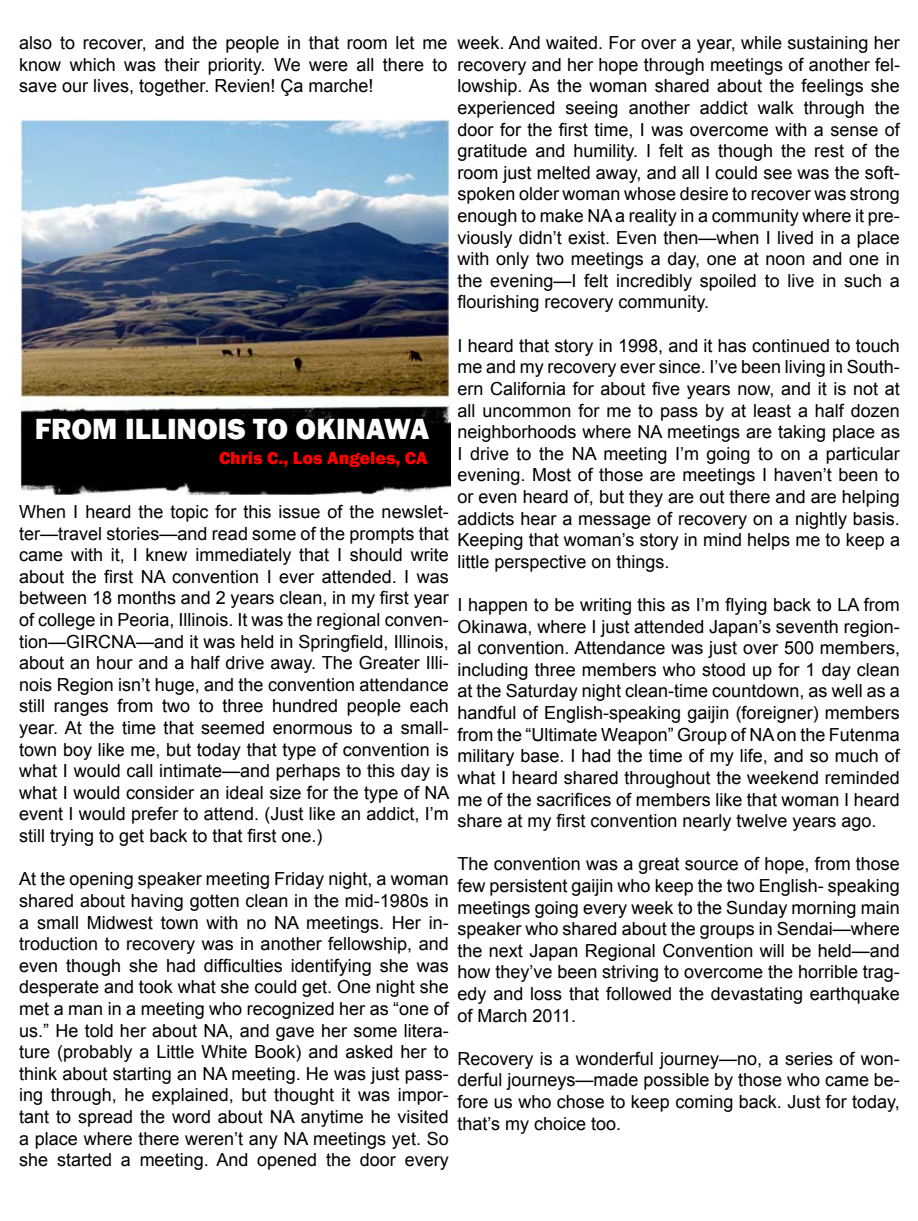
<style>
.page{position:relative;width:918px;height:1221px;background:#fff}
.page>*{position:absolute;margin:0;border:0;box-sizing:border-box;transform-origin:0 0}
.t1{font:800 30px "Franklin Gothic";color:#fdffff}
.t2{font:18px/21.6px "Arial";color:#000;text-align:justify}
.t3{font:800 18px "Franklin Gothic";color:#fe0000}
</style>
<div class="page">
<img style="left:19px;top:119px;width:431px;height:377px">
<p class="t2" style="left:19px;top:32px;width:430px">also to recover, and the people in that room let me know which was their priority. We were all there to save our lives, together. Revien! Ça marche!</p>
<p class="t2" style="left:457px;top:32px;width:444px">week. And waited. For over a year, while sustaining her recovery and her hope through meetings of another fel&shy;lowship. As the woman shared about the feelings she experienced seeing another addict walk through the door for the first time, I was overcome with a sense of gratitude and humility. I felt as though the rest of the room just melted away, and all I could see was the soft&shy;spoken older woman whose desire to recover was strong enough to make NA a reality in a community where it pre&shy;viously didn’t exist. Even then—when I lived in a place with only two meetings a day, one at noon and one in the evening—I felt incredibly spoiled to live in such a flourishing recovery community.</p>
<p class="t2" style="left:457px;top:335px;width:444px">I heard that story in 1998, and it has continued to touch me and my recovery ever since. I’ve been living in South&shy;ern California for about five years now, and it is not at all uncommon for me to pass by at least a half dozen neighborhoods where NA meetings are taking place as I drive to the NA meeting I’m going to on a particular evening. Most of those are meetings I haven’t been to or even heard of, but they are out there and are helping addicts hear a message of recovery on a nightly basis.<br>Keeping that woman’s story in mind helps me to keep a little perspective on things.</p>
<p class="t2" style="left:457px;top:594px;width:444px">I happen to be writing this as I’m flying back to LA from Okinawa, where I just attended Japan’s seventh region&shy;al convention. Attendance was just over 500 members, including three members who stood up for 1 day clean at the Saturday night clean-time countdown, as well as a handful of English-speaking gaijin (foreigner) members from the “Ultimate Weapon” Group of NA on the Futenma military base. I had the time of my life, and so much of what I heard shared throughout the weekend reminded me of the sacrifices of members like that woman I heard share at my first convention nearly twelve years ago.</p>
<p class="t2" style="left:457px;top:853px;width:444px">The convention was a great source of hope, from those few persistent gaijin who keep the two English- speaking meetings going every week to the Sunday morning main speaker who shared about the groups in Sendai—where the next Japan Regional Convention will be held—and how they’ve been striving to overcome the horrible trag&shy;edy and loss that followed the devastating earthquake of March 2011.</p>
<p class="t2" style="left:457px;top:1047px;width:444px">Recovery is a wonderful journey—no, a series of won&shy;derful journeys—made possible by those who came be&shy;fore us who chose to keep coming back. Just for today, that’s my choice too.</p>
<h1 class="t1" style="left:35px;top:409px;width:396px">FROM ILLINOIS TO OKINAWA</h1>
<p class="t3" style="left:219px;top:446px;width:210px">Chris C., Los Angeles, CA</p>
<p class="t2" style="left:19px;top:501px;width:432px">When I heard the topic for this issue of the newslet&shy;ter—travel stories—and read some of the prompts that came with it, I knew immediately that I should write about the first NA convention I ever attended. I was between 18 months and 2 years clean, in my first year of college in Peoria, Illinois. It was the regional conven&shy;tion—GIRCNA—and it was held in Springfield, Illinois, about an hour and a half drive away. The Greater Illi&shy;nois Region isn’t huge, and the convention attendance still ranges from two to three hundred people each year. At the time that seemed enormous to a small&shy;town boy like me, but today that type of convention is what I would call intimate—and perhaps to this day is what I would consider an ideal size for the type of NA event I would prefer to attend. (Just like an addict, I’m still trying to get back to that first one.)</p>
<p class="t2" style="left:19px;top:868px;width:431px">At the opening speaker meeting Friday night, a woman shared about having gotten clean in the mid-1980s in a small Midwest town with no NA meetings. Her in&shy;troduction to recovery was in another fellowship, and even though she had difficulties identifying she was desperate and took what she could get. One night she met a man in a meeting who recognized her as “one of us.” He told her about NA, and gave her some litera&shy;ture (probably a Little White Book) and asked her to think about starting an NA meeting. He was just pass&shy;ing through, he explained, but thought it was impor&shy;tant to spread the word about NA anytime he visited a place where there weren’t any NA meetings yet. So she started a meeting. And opened the door every</p>
</div>
